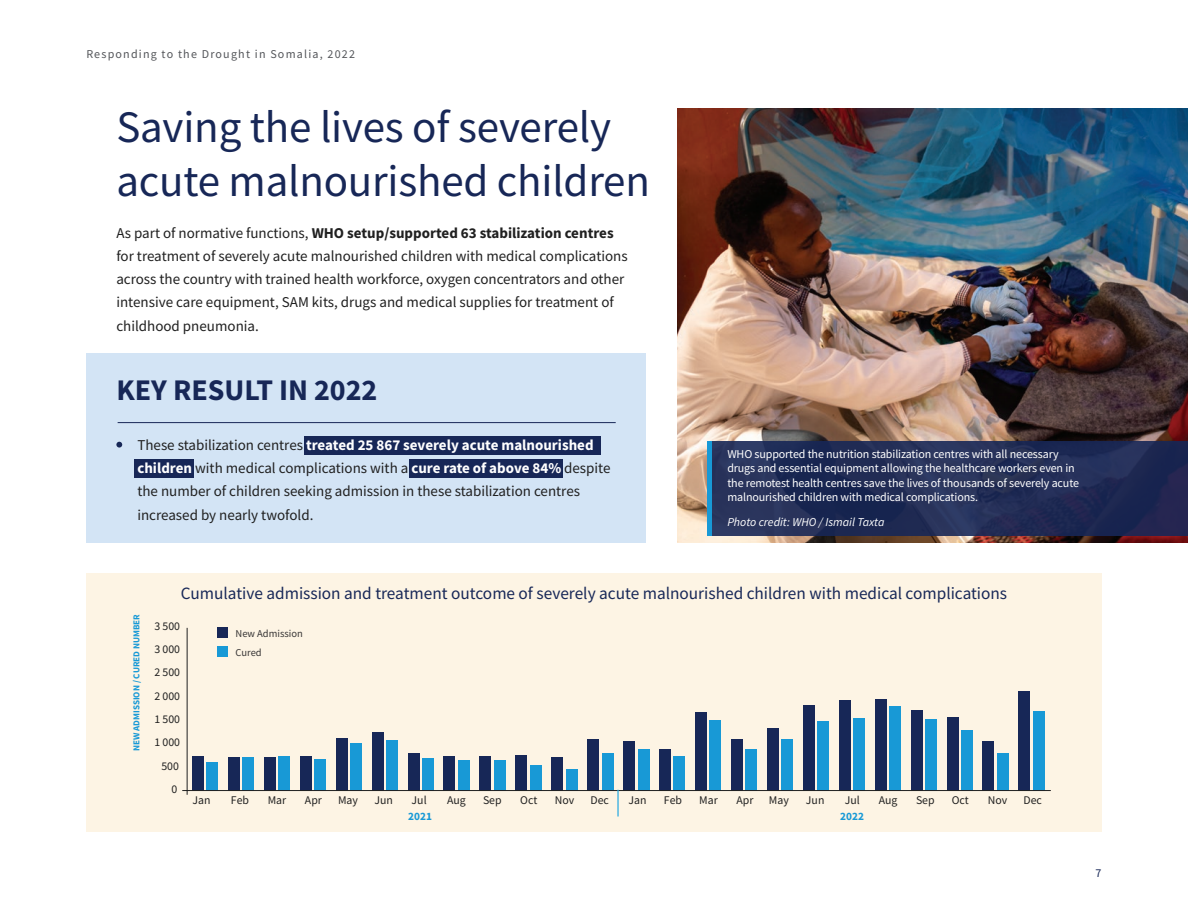
<style>
.page{position:relative;width:1188px;height:918px;background:#fff}
.page>*{position:absolute;margin:0;border:0;box-sizing:border-box;transform-origin:0 0}
.t1{font:45px/54px "Source Sans Pro";letter-spacing:-.005em;color:#172757}
.t2{font:700 30px "Source Sans Pro";color:#172757}
.t3{font:17.25px "Source Sans Pro";color:#172757}
.t4{font:15px/23.2px "Source Sans Pro";color:#202020}
.t5{font:12px/14.4px "Source Sans Pro";letter-spacing:-.01em;color:#fff}
.t6{font:12px "Source Sans Pro";letter-spacing:.1em;color:#54565a}
.t7{font:italic 12px "Source Sans Pro";color:#fff}
.t8{font:12px "Source Sans Pro";color:#172757}
.t9{font:11.7px "Source Sans Pro";color:#202020}
.t10{font:700 11.25px "Source Sans Pro";color:#1899d6}
.t11{font:10.5px/18.3px "Source Sans Pro";color:#383636}
.t12{font:700 9px "Source Sans Pro";color:#1899d6}
.s1{font-weight:700}
.s2{font-weight:700;color:#fff}
</style>
<div class="page">
<div style="left:86px;top:354px;width:560px;height:189px;background:#d3e4f5"></div>
<svg style="left:116px;top:442px;width:6px;height:6px"></svg>
<div style="left:304px;top:436px;width:297px;height:18px;background:#172757"></div>
<div style="left:410px;top:459px;width:153px;height:19px;background:#172757"></div>
<div style="left:134px;top:459px;width:60px;height:19px;background:#172757"></div>
<hr style="left:118px;top:422px;width:498px;height:1px;background:#172757">
<div style="left:86px;top:573px;width:1016px;height:259px;background:#fdf4e4"></div>
<img style="left:678px;top:108px;width:510px;height:435px">
<div style="left:218px;top:628px;width:10px;height:10px;background:#172757"></div>
<div style="left:218px;top:646px;width:10px;height:10px;background:#1899d6"></div>
<div style="left:207px;top:762px;width:11px;height:29px;background:#1899d6"></div>
<div style="left:242px;top:757px;width:12px;height:34px;background:#1899d6"></div>
<div style="left:278px;top:756px;width:12px;height:35px;background:#1899d6"></div>
<div style="left:314px;top:759px;width:12px;height:32px;background:#1899d6"></div>
<div style="left:350px;top:743px;width:12px;height:48px;background:#1899d6"></div>
<div style="left:386px;top:740px;width:12px;height:51px;background:#1899d6"></div>
<div style="left:422px;top:758px;width:12px;height:33px;background:#1899d6"></div>
<div style="left:458px;top:760px;width:12px;height:31px;background:#1899d6"></div>
<div style="left:494px;top:760px;width:12px;height:31px;background:#1899d6"></div>
<div style="left:530px;top:765px;width:11px;height:26px;background:#1899d6"></div>
<div style="left:566px;top:769px;width:11px;height:22px;background:#1899d6"></div>
<div style="left:602px;top:753px;width:11px;height:38px;background:#1899d6"></div>
<div style="left:638px;top:749px;width:11px;height:42px;background:#1899d6"></div>
<div style="left:674px;top:756px;width:11px;height:35px;background:#1899d6"></div>
<div style="left:710px;top:720px;width:11px;height:71px;background:#1899d6"></div>
<div style="left:746px;top:749px;width:11px;height:42px;background:#1899d6"></div>
<div style="left:781px;top:739px;width:12px;height:52px;background:#1899d6"></div>
<div style="left:817px;top:721px;width:12px;height:70px;background:#1899d6"></div>
<div style="left:853px;top:718px;width:12px;height:73px;background:#1899d6"></div>
<div style="left:889px;top:706px;width:12px;height:85px;background:#1899d6"></div>
<div style="left:925px;top:719px;width:12px;height:72px;background:#1899d6"></div>
<div style="left:961px;top:730px;width:12px;height:61px;background:#1899d6"></div>
<div style="left:997px;top:753px;width:12px;height:38px;background:#1899d6"></div>
<div style="left:1033px;top:711px;width:12px;height:80px;background:#1899d6"></div>
<div style="left:192px;top:756px;width:12px;height:35px;background:#172757"></div>
<div style="left:228px;top:757px;width:12px;height:34px;background:#172757"></div>
<div style="left:264px;top:757px;width:12px;height:34px;background:#172757"></div>
<div style="left:300px;top:757px;width:11px;height:34px;background:#172757"></div>
<div style="left:336px;top:738px;width:11px;height:53px;background:#172757"></div>
<div style="left:372px;top:732px;width:11px;height:59px;background:#172757"></div>
<div style="left:408px;top:753px;width:11px;height:38px;background:#172757"></div>
<div style="left:444px;top:756px;width:11px;height:35px;background:#172757"></div>
<div style="left:480px;top:756px;width:11px;height:35px;background:#172757"></div>
<div style="left:516px;top:755px;width:11px;height:36px;background:#172757"></div>
<div style="left:552px;top:757px;width:11px;height:34px;background:#172757"></div>
<div style="left:587px;top:739px;width:12px;height:52px;background:#172757"></div>
<div style="left:623px;top:741px;width:12px;height:50px;background:#172757"></div>
<div style="left:659px;top:749px;width:12px;height:42px;background:#172757"></div>
<div style="left:695px;top:712px;width:12px;height:79px;background:#172757"></div>
<div style="left:731px;top:740px;width:12px;height:51px;background:#172757"></div>
<div style="left:767px;top:728px;width:12px;height:63px;background:#172757"></div>
<div style="left:803px;top:705px;width:12px;height:86px;background:#172757"></div>
<div style="left:839px;top:700px;width:11px;height:91px;background:#172757"></div>
<div style="left:875px;top:699px;width:11px;height:92px;background:#172757"></div>
<div style="left:911px;top:710px;width:11px;height:81px;background:#172757"></div>
<div style="left:947px;top:717px;width:11px;height:74px;background:#172757"></div>
<div style="left:983px;top:741px;width:11px;height:50px;background:#172757"></div>
<div style="left:1019px;top:691px;width:11px;height:100px;background:#172757"></div>
<hr style="left:187px;top:628px;width:1px;height:167px;background:#202020">
<hr style="left:182px;top:790px;width:869px;height:1px;background:#202020">
<hr style="left:617px;top:790px;width:2px;height:27px;background:#2baae1">
<div style="left:712px;top:441px;width:476px;height:95px;background:linear-gradient(to bottom,#232f59,#212b54)"></div>
<hr style="left:708px;top:441px;width:4px;height:94px;background:#1899d6">
<p class="t6" style="left:86px;top:46px;width:270px">Responding to the Drought in Somalia, 2022</p>
<h1 class="t1" style="left:116px;top:100px;width:535px">Saving the lives of severely acute malnourished children</h1>
<p class="t4" style="left:116px;top:221px;width:513px">As part of normative functions, <span class="s1">WHO setup/supported 63 stabilization centres </span>for treatment of severely acute malnourished children with medical complications across the country with trained health workforce, oxygen concentrators and other intensive care equipment, SAM kits, drugs and medical supplies for treatment of childhood pneumonia.</p>
<h2 class="t2" style="left:116px;top:370px;width:263px">KEY RESULT IN 2022</h2>
<p class="t4" style="left:137px;top:433px;width:475px">These stabilization centres <span class="s2">treated 25 867 severely acute malnourished children</span> with medical complications with a <span class="s2">cure rate of above 84%</span> despite the number of children seeking admission in these stabilization centres increased by nearly twofold.</p>
<p class="t5" style="left:727px;top:447px;width:353px">WHO supported the nutrition stabilization centres with all necessary drugs and essential equipment allowing the healthcare workers even in the remotest health centres save the lives of thousands of severely acute malnourished children with medical complications.</p>
<p class="t7" style="left:727px;top:515px;width:159px">Photo credit: WHO / Ismail Taxta</p>
<p class="t12" style="left:130px;top:751px;width:138px;rotate:-90deg">NEW ADMISSION / CURED NUMBER</p>
<p class="t3" style="left:181px;top:583px;width:828px">Cumulative admission and treatment outcome of severely acute malnourished children with medical complications</p>
<p class="t9" style="left:154px;top:619px;width:27px">3 500</p>
<p class="t9" style="left:154px;top:642px;width:27px">3 000</p>
<p class="t9" style="left:154px;top:665px;width:27px">2 500</p>
<p class="t9" style="left:154px;top:688px;width:27px">2 000</p>
<p class="t9" style="left:154px;top:712px;width:27px">1 500</p>
<p class="t9" style="left:154px;top:735px;width:27px">1 000</p>
<p class="t9" style="left:161px;top:758px;width:19px">500</p>
<p class="t9" style="left:171px;top:782px;width:7px">0</p>
<p class="t11" style="left:236px;top:624px;width:69px">New Admission<br>Cured</p>
<p class="t9" style="left:193px;top:793px;width:19px">Jan</p>
<p class="t9" style="left:231px;top:793px;width:20px">Feb</p>
<p class="t9" style="left:268px;top:793px;width:20px">Mar</p>
<p class="t9" style="left:305px;top:793px;width:18px">Apr</p>
<p class="t9" style="left:338px;top:793px;width:21px">May</p>
<p class="t9" style="left:374px;top:793px;width:20px">Jun</p>
<p class="t9" style="left:412px;top:793px;width:17px">Jul</p>
<p class="t9" style="left:447px;top:793px;width:20px">Aug</p>
<p class="t9" style="left:483px;top:793px;width:20px">Sep</p>
<p class="t9" style="left:520px;top:793px;width:19px">Oct</p>
<p class="t9" style="left:555px;top:793px;width:21px">Nov</p>
<p class="t9" style="left:590px;top:793px;width:20px">Dec</p>
<p class="t9" style="left:629px;top:793px;width:20px">Jan</p>
<p class="t9" style="left:664px;top:793px;width:20px">Feb</p>
<p class="t9" style="left:699px;top:793px;width:20px">Mar</p>
<p class="t9" style="left:736px;top:793px;width:18px">Apr</p>
<p class="t9" style="left:769px;top:793px;width:21px">May</p>
<p class="t9" style="left:806px;top:793px;width:20px">Jun</p>
<p class="t9" style="left:845px;top:793px;width:17px">Jul</p>
<p class="t9" style="left:879px;top:793px;width:20px">Aug</p>
<p class="t9" style="left:916px;top:793px;width:20px">Sep</p>
<p class="t9" style="left:952px;top:793px;width:19px">Oct</p>
<p class="t9" style="left:988px;top:793px;width:21px">Nov</p>
<p class="t9" style="left:1023px;top:793px;width:20px">Dec</p>
<p class="t10" style="left:408px;top:809px;width:25px">2021</p>
<p class="t10" style="left:840px;top:809px;width:25px">2022</p>
<p class="t8" style="left:1096px;top:865px;width:7px">7</p>
</div>
